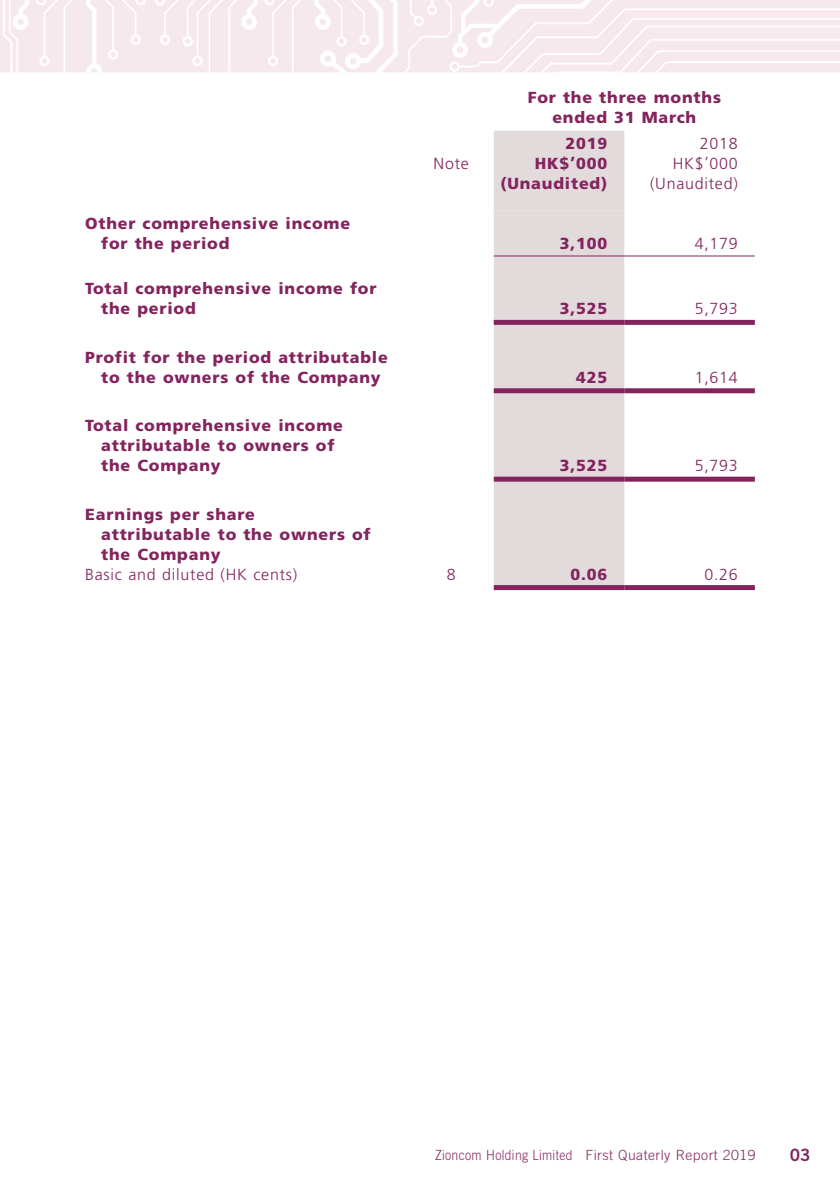
<style>
.page{position:relative;width:840px;height:1191px;background:#fff}
.page>*{position:absolute;margin:0;border:0;box-sizing:border-box;transform-origin:0 0}
.t1{font:17px "Trade Gothic LT Std Bd 2";color:#83245e}
.t2{font:900 16px/20px "Frutiger LT Std";letter-spacing:.05em;color:#83245e}
.t3{font:300 16px "Frutiger LT Std";letter-spacing:.05em;color:#83245e}
.t4{font:300 14px "Trade Gothic LT Std";letter-spacing:.035em;color:#83245e;scale:.87 1}
</style>
<div class="page">
<img style="left:0;top:0;width:839px;height:591px">
<div style="left:493px;top:211px;width:131px;height:374px;background:#e3dadc"></div>
<hr style="left:493px;top:255px;width:131px;height:1px;background:#83245e">
<hr style="left:624px;top:255px;width:130px;height:1px;background:#83245e">
<div style="left:493px;top:320px;width:131px;height:5px;background:#83245e"></div>
<div style="left:624px;top:320px;width:130px;height:5px;background:#83245e"></div>
<div style="left:493px;top:388px;width:131px;height:5px;background:#83245e"></div>
<div style="left:624px;top:388px;width:130px;height:5px;background:#83245e"></div>
<div style="left:493px;top:476px;width:131px;height:5px;background:#83245e"></div>
<div style="left:624px;top:476px;width:130px;height:5px;background:#83245e"></div>
<div style="left:493px;top:585px;width:131px;height:5px;background:#83245e"></div>
<div style="left:624px;top:585px;width:130px;height:5px;background:#83245e"></div>
<div style="left:493px;top:131px;width:131px;height:80px;background:#e3dadc"></div>
<p class="t2" style="left:527px;top:87px;width:195px;text-align:center">For the three months ended 31 March</p>
<p class="t2" style="left:565px;top:133px;width:43px">2019</p>
<p class="t3" style="left:699px;top:134px;width:39px">2018</p>
<p class="t2" style="left:101px;top:213px;width:250px;text-indent:-16px">Other comprehensive income for the period</p>
<p class="t2" style="left:101px;top:279px;width:277px;text-indent:-16px">Total comprehensive income for the period</p>
<p class="t2" style="left:85px;top:347px;width:304px;text-align:center">Profit for the period attributable to the owners of the Company</p>
<p class="t2" style="left:101px;top:415px;width:243px;text-indent:-16px">Total comprehensive income attributable to owners of the Company</p>
<p class="t3" style="left:433px;top:154px;width:37px">Note</p>
<p class="t2" style="left:534px;top:153px;width:74px">HK$’000</p>
<p class="t3" style="left:672px;top:154px;width:67px">HK$’000</p>
<p class="t2" style="left:500px;top:173px;width:108px">(Unaudited)</p>
<p class="t3" style="left:649px;top:174px;width:89px">(Unaudited)</p>
<p class="t2" style="left:559px;top:233px;width:49px">3,100</p>
<p class="t3" style="left:694px;top:234px;width:45px">4,179</p>
<p class="t2" style="left:559px;top:299px;width:49px">3,525</p>
<p class="t3" style="left:694px;top:300px;width:45px">5,793</p>
<p class="t2" style="left:576px;top:367px;width:33px">425</p>
<p class="t3" style="left:694px;top:368px;width:45px">1,614</p>
<p class="t2" style="left:559px;top:455px;width:49px">3,525</p>
<p class="t3" style="left:694px;top:456px;width:45px">5,793</p>
<p class="t2" style="left:101px;top:504px;width:271px;text-indent:-16px">Earnings per share<br>attributable to the owners of the Company</p>
<p class="t3" style="left:85px;top:565px;width:213px">Basic and diluted (HK cents)</p>
<p class="t3" style="left:446px;top:565px;width:10px">8</p>
<p class="t2" style="left:570px;top:564px;width:38px">0.06</p>
<p class="t3" style="left:704px;top:565px;width:35px">0.26</p>
<p class="t4" style="left:435px;top:1146px;width:369px">Zioncom Holding Limited First Quaterly Report 2019</p>
<p class="t1" style="left:789px;top:1144px;width:22px">03</p>
</div>
